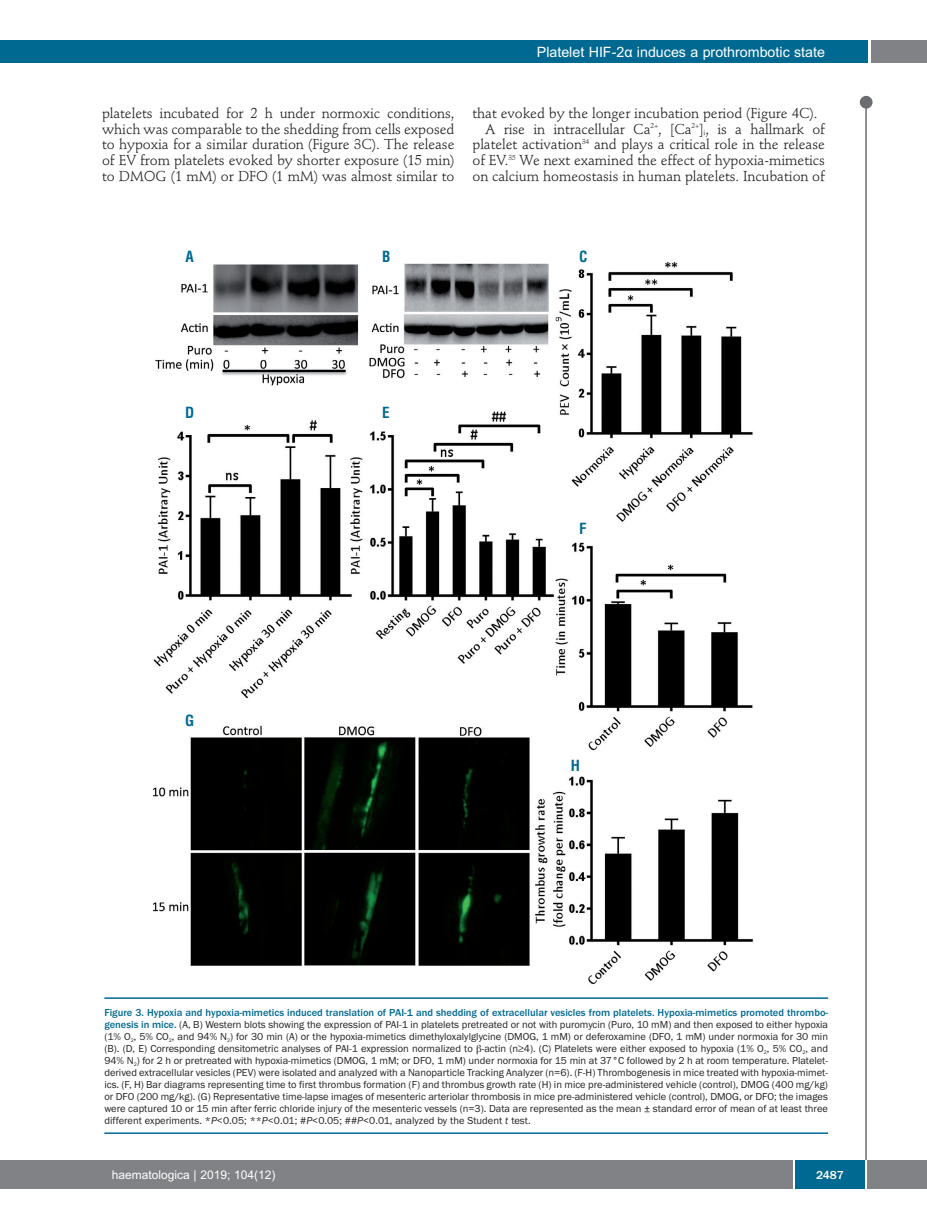
<style>
.page{position:relative;width:927px;height:1225px;background:#fff}
.page>*{position:absolute;margin:0;border:0;box-sizing:border-box;transform-origin:0 0}
.t1{font:700 condensed 15px "Helvetica";color:#006991}
.t2{font:14.25px/15.9px "Stempel Schneidler";letter-spacing:-.005em;color:#231f20;text-align:justify}
.t3{font:14.25px "Arial";color:#fff}
.t4{font:12px "Arial";color:#fff}
.t5{font:500 12px "Franklin Gothic";color:#fff}
.t6{font:10.5px/12px "Franklin Gothic";color:#231f20;text-align:justify}
.s1{font-weight:500;color:#006991}
.s2{font-style:italic}
</style>
<div class="page">
<div style="left:860px;top:96px;width:12px;height:13px;background:#6c6d70;border-radius:50%"></div>
<hr style="left:865px;top:98px;width:2px;height:1062px;background:#6c6d70">
<div style="left:871px;top:40px;width:56px;height:22px;background:#808285"></div>
<div style="left:18px;top:40px;width:849px;height:22px;background:#006991"></div>
<div style="left:17px;top:1160px;width:910px;height:28px;background:#808285"></div>
<div style="left:795px;top:1160px;width:70px;height:28px;background:#006991"></div>
<hr style="left:793px;top:1160px;width:2px;height:28px;background:#fff">
<hr style="left:865px;top:1160px;width:2px;height:28px;background:#fff">
<div style="left:0;top:40px;width:19px;height:22px;background:#006991"></div>
<div style="left:0;top:1160px;width:18px;height:28px;background:#808285"></div>
<img style="left:152px;top:261px;width:601px;height:723px">
<hr style="left:104px;top:997px;width:724px;height:2px;background:#006991">
<hr style="left:104px;top:1132px;width:724px;height:2px;background:#006991">
<h2 class="t3" style="left:537px;top:44px;width:290px">Platelet HIF-2α induces a prothrombotic state</h2>
<p class="t2" style="left:102px;top:106px;width:354px">platelets incubated for 2 h under normoxic conditions, which was comparable to the shedding from cells exposed to hypoxia for a similar duration (Figure 3C). The release of EV from platelets evoked by shorter exposure (15 min) to DMOG (1 mM) or DFO (1 mM) was almost similar to</p>
<h2 class="t2" style="left:472px;top:106px;width:346px">that evoked by the longer incubation period (Figure 4C).</h2>
<h2 class="t2" style="left:485px;top:122px;width:341px">A rise in intracellular Ca<sup>2+</sup>, [Ca<sup>2+</sup>]<sub>i</sub>, is a hallmark of</h2>
<h2 class="t2" style="left:472px;top:138px;width:354px">platelet activation<sup>34</sup> and plays a critical role in the release</h2>
<h2 class="t2" style="left:472px;top:154px;width:354px">of EV.<sup>35</sup> We next examined the effect of hypoxia-mimetics</h2>
<h2 class="t2" style="left:472px;top:170px;width:354px">on calcium homeostasis in human platelets. Incubation of</h2>
<h1 class="t1" style="left:186px;top:247px;width:10px">A</h1>
<h1 class="t1" style="left:185px;top:404px;width:11px">D</h1>
<h1 class="t1" style="left:185px;top:712px;width:11px">G</h1>
<h1 class="t1" style="left:382px;top:247px;width:10px">B</h1>
<h1 class="t1" style="left:579px;top:247px;width:10px">C</h1>
<h1 class="t1" style="left:382px;top:404px;width:9px">E</h1>
<h1 class="t1" style="left:579px;top:520px;width:9px">F</h1>
<h1 class="t1" style="left:571px;top:757px;width:11px">H</h1>
<p class="t6" style="left:104px;top:1006px;width:725px"><span class="s1">Figure 3. Hypoxia and hypoxia-mimetics induced translation of PAI-1 and shedding of extracellular vesicles from platelets. Hypoxia-mimetics promoted thrombo&shy;genesis in mice.</span> (A, B) Western blots showing the expression of PAI-1 in platelets pretreated or not with puromycin (Puro, 10 mM) and then exposed to either hypoxia (1% O<sub>2</sub>, 5% CO<sub>2</sub>, and 94% N<sub>2</sub>) for 30 min (A) or the hypoxia-mimetics dimethyloxalylglycine (DMOG, 1 mM) or deferoxamine (DFO, 1 mM) under normoxia for 30 min (B). (D, E) Corresponding densitometric analyses of PAI-1 expression normalized to -actin (n≥4). (C) Platelets were either exposed to hypoxia (1% O<sub>2</sub>, 5% CO<sub>2</sub>, and 94% N<sub>2</sub>) for 2 h or pretreated with hypoxia-mimetics (DMOG, 1 mM; or DFO, 1 mM) under normoxia for 15 min at 37°C followed by 2 h at room temperature. Platelet&shy;derived extracellular vesicles (PEV) were isolated and analyzed with a Nanoparticle Tracking Analyzer (n=6). (F-H) Thrombogenesis in mice treated with hypoxia-mimet&shy;ics. (F, H) Bar diagrams representing time to first thrombus formation (F) and thrombus growth rate (H) in mice pre-administered vehicle (control), DMOG (400 mg/kg) or DFO (200 mg/kg). (G) Representative time-lapse images of mesenteric arteriolar thrombosis in mice pre-administered vehicle (control), DMOG, or DFO; the images were captured 10 or 15 min after ferric chloride injury of the mesenteric vessels (n=3). Data are represented as the mean ± standard error of mean of at least three different experiments. *<span class="s2">P</span>&lt;0.05; **<span class="s2">P</span>&lt;0.01; #<span class="s2">P</span>&lt;0.05; ##<span class="s2">P</span>&lt;0.01, analyzed by the Student <span class="s2">t</span> test.</p>
<p class="t4" style="left:112px;top:1167px;width:165px">haematologica | 2019; 104(12)</p>
<p class="t5" style="left:816px;top:1167px;width:29px">2487</p>
</div>
